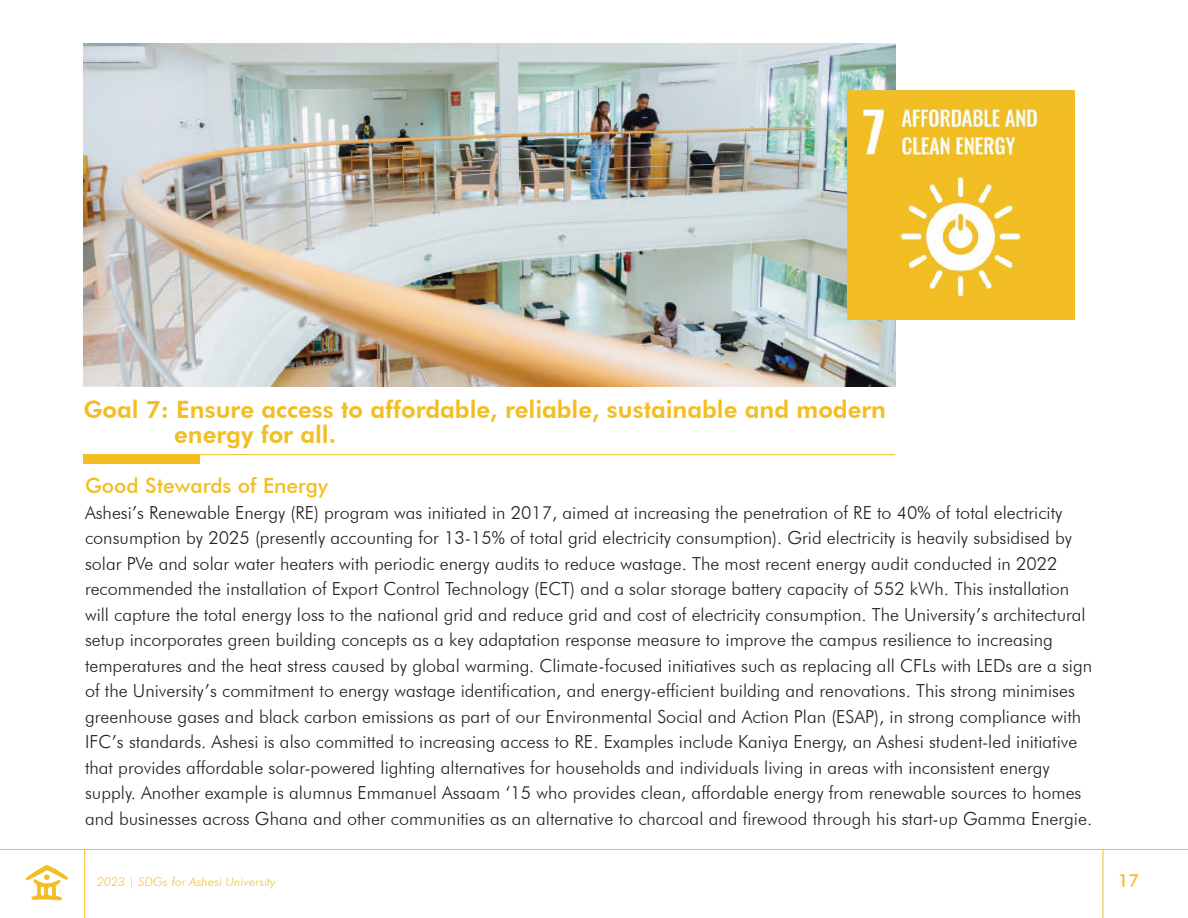
<style>
.page{position:relative;width:1188px;height:918px;background:#fff}
.page>*{position:absolute;margin:0;border:0;box-sizing:border-box;transform-origin:0 0}
.t1{font:800 24px/24.6px "Futura BT";color:#f2be23}
.Sub_Header{font:500 21px "Futura BT";color:#f2be23}
.Sub_Header-2{font:300 18px/25.5px "Futura BT";color:#231f20}
.Sub_Header-3{font:500 18px "Futura BT";color:#f2be23}
.Body{font:italic 300 12px "Futura BT";letter-spacing:.02em;color:#f2be23}
</style>
<div class="page">
<hr style="left:0;top:849px;width:1188px;height:1px;background:#f2be23">
<hr style="left:1103px;top:849px;width:1px;height:69px;background:#f2be23">
<hr style="left:84px;top:849px;width:1px;height:69px;background:#f2be23">
<svg style="left:26px;top:865px;width:42px;height:35px"></svg>
<img style="left:83px;top:44px;width:812px;height:343px">
<hr style="left:83px;top:454px;width:812px;height:1px;background:#f2be23">
<div style="left:83px;top:454px;width:117px;height:10px;background:#f2be23"></div>
<img style="left:847px;top:91px;width:227px;height:229px">
<p class="t1" style="left:174px;top:397px;width:713px;text-indent:-91px">Goal 7: Ensure access to affordable, reliable, sustainable and modern energy for all.</p>
<p class="Sub_Header" style="left:85px;top:473px;width:245px">Good Stewards of Energy</p>
<p class="Sub_Header-2" style="left:85px;top:500px;width:1009px">Ashesi’s Renewable Energy (RE) program was initiated in 2017, aimed at increasing the penetration of RE to 40% of total electricity consumption by 2025 (presently accounting for 13-15% of total grid electricity consumption). Grid electricity is heavily subsidised by solar PVe and solar water heaters with periodic energy audits to reduce wastage. The most recent energy audit conducted in 2022 recommended the installation of Export Control Technology (ECT) and a solar storage battery capacity of 552 kWh. This installation will capture the total energy loss to the national grid and reduce grid and cost of electricity consumption. The University’s architectural setup incorporates green building concepts as a key adaptation response measure to improve the campus resilience to increasing temperatures and the heat stress caused by global warming. Climate-focused initiatives such as replacing all CFLs with LEDs are a sign of the University’s commitment to energy wastage identification, and energy-efficient building and renovations. This strong minimises greenhouse gases and black carbon emissions as part of our Environmental Social and Action Plan (ESAP), in strong compliance with IFC’s standards. Ashesi is also committed to increasing access to RE. Examples include Kaniya Energy, an Ashesi student-led initiative that provides affordable solar-powered lighting alternatives for households and individuals living in areas with inconsistent energy supply. Another example is alumnus Emmanuel Assaam ‘15 who provides clean, affordable energy from renewable sources to homes and businesses across Ghana and other communities as an alternative to charcoal and firewood through his start-up Gamma Energie.</p>
<p class="Body" style="left:97px;top:874px;width:180px">2023 | SDGs for Ashesi University</p>
<p class="Sub_Header-3" style="left:1118px;top:870px;width:23px">17</p>
</div>
